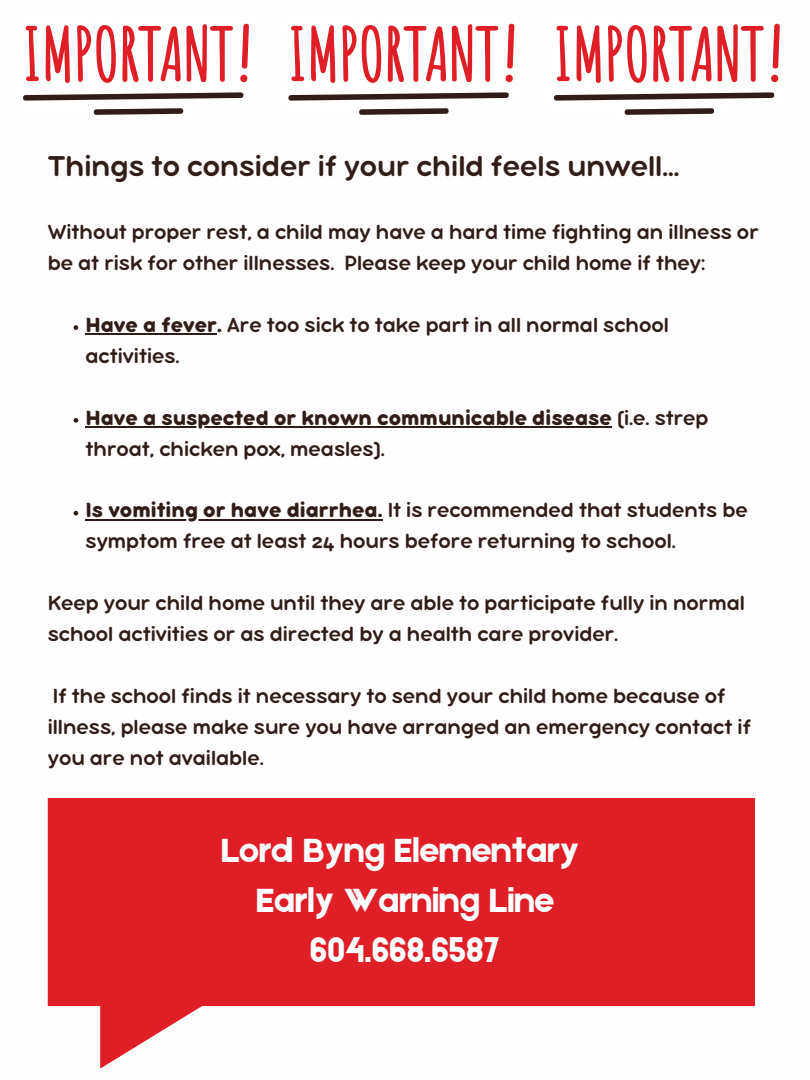
<style>
.page{position:relative;width:810px;height:1080px;background:#fff}
.page>*{position:absolute;margin:0;border:0;box-sizing:border-box;transform-origin:0 0}
.t1{font:35.69px/49.7px "Etna";color:#fff;text-align:center}
.t2{font:31.19px "Bubbleboddy Neue";color:#311d18}
.t3{font:22.25px/30.9px "Bubbleboddy Neue";color:#311d18}
.t4{font:700 22.25px/30.9px "Bubbleboddy Neue";color:#311d18}
.s1{font-weight:700}
.s2{font-weight:400}
</style>
<div class="page">
<svg style="left:74px;top:325px;width:4px;height:5px"></svg>
<hr style="left:86px;top:333px;width:131px;height:2px;background:#311d18">
<svg style="left:74px;top:418px;width:4px;height:5px"></svg>
<hr style="left:86px;top:426px;width:526px;height:2px;background:#311d18">
<svg style="left:74px;top:511px;width:4px;height:5px"></svg>
<hr style="left:86px;top:519px;width:297px;height:2px;background:#311d18">
<svg style="left:48px;top:798px;width:707px;height:271px;fill:#df1e26"></svg>
<svg style="left:23px;top:23px;width:226px;height:92px"></svg>
<svg style="left:553px;top:23px;width:227px;height:92px"></svg>
<svg style="left:288px;top:23px;width:227px;height:92px"></svg>
<p class="t2" style="left:48px;top:156px;width:633px">Things to consider if your child feels unwell...</p>
<p class="t3" style="left:48px;top:218px;width:713px">Without proper rest, a child may have a hard time fighting an illness or be at risk for other illnesses. Please keep your child home if they:</p>
<p class="t3" style="left:86px;top:311px;width:585px"><span class="s1">Have a fever.</span> Are too sick to take part in all normal school activities.</p>
<h2 class="t4" style="left:86px;top:404px;width:624px">Have a suspected or known communicable disease <span class="s2">(i.e. strep throat, chicken pox, measles).</span></h2>
<p class="t3" style="left:86px;top:497px;width:664px"><span class="s1">Is vomiting or have diarrhea.</span> It is recommended that students be symptom free at least 24 hours before returning to school.</p>
<p class="t3" style="left:48px;top:589px;width:699px">Keep your child home until they are able to participate fully in normal school activities or as directed by a health care provider.</p>
<p class="t3" style="left:48px;top:682px;width:705px">If the school finds it necessary to send your child home because of illness, please make sure you have arranged an emergency contact if you are not available.</p>
<p class="t1" style="left:221px;top:824px;width:360px">Lord Byng Elementary<br>Early Warning Line<br>604.668.6587</p>
</div>
